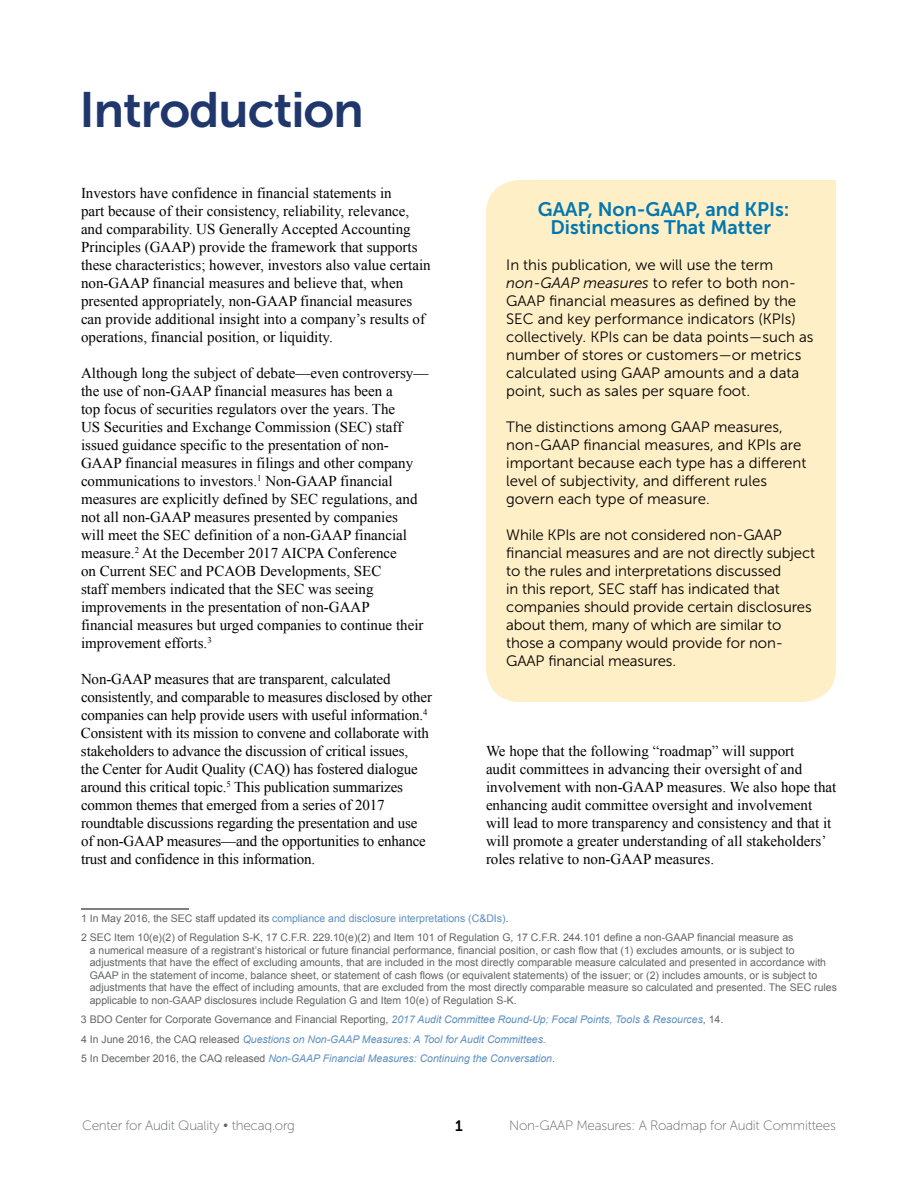
<style>
.page{position:relative;width:918px;height:1188px;background:#fff}
.page>*{position:absolute;margin:0;border:0;box-sizing:border-box;transform-origin:0 0}
.t1{font:49.5px "Museo Sans 700";letter-spacing:-.02em;color:#1f376c}
.t2{font:19.5px/18px "Museo Sans 700";color:#0077b1;text-align:center}
.t3{font:15px/18px "Times New Roman";color:#000}
.t4{font:15px/18px "Museo Sans 300";color:#000}
.t5{font:15px "Museo Sans 700";color:#000}
.t6{font:13.5px "Museo Sans 100";letter-spacing:-.02em;color:#636466}
.t7{font:10.5px/12.6px "Arial";color:#636466}
.t8{font:italic 10.5px/19.4px "Arial";color:#5c8fc0}
.s1{font-style:italic}
.s2{color:#5c8fc0}
.s3{font-style:normal;color:#636466}
</style>
<div class="page">
<hr style="left:81px;top:909px;width:108px;height:1px;background:#000">
<div style="left:486px;top:180px;width:350px;height:522px;background:#ffefc6"></div>
<h1 class="t1" style="left:80px;top:82px;width:286px">Introduction</h1>
<p class="t3" style="left:81px;top:184px;width:351px">Investors have confidence in financial statements in<br>part because of their consistency, reliability, relevance, and comparability. US Generally Accepted Accounting Principles (GAAP) provide the framework that supports these characteristics; however, investors also value certain non-GAAP financial measures and believe that, when presented appropriately, non-GAAP financial measures can provide additional insight into a company’s results of operations, financial position, or liquidity.</p>
<p class="t3" style="left:81px;top:364px;width:349px">Although long the subject of debate—even controversy— the use of non-GAAP financial measures has been a<br>top focus of securities regulators over the years. The<br>US Securities and Exchange Commission (SEC) staff issued guidance specific to the presentation of non-GAAP financial measures in filings and other company communications to investors.<sup>1</sup> Non-GAAP financial measures are explicitly defined by SEC regulations, and not all non-GAAP measures presented by companies<br>will meet the SEC definition of a non-GAAP financial measure.<sup>2</sup> At the December 2017 AICPA Conference<br>on Current SEC and PCAOB Developments, SEC<br>staff members indicated that the SEC was seeing improvements in the presentation of non-GAAP<br>financial measures but urged companies to continue their improvement efforts.<sup>3</sup></p>
<p class="t3" style="left:81px;top:670px;width:353px">Non-GAAP measures that are transparent, calculated consistently, and comparable to measures disclosed by other companies can help provide users with useful information.<sup>4<br></sup>Consistent with its mission to convene and collaborate with stakeholders to advance the discussion of critical issues,<br>the Center for Audit Quality (CAQ) has fostered dialogue around this critical topic.<sup>5</sup> This publication summarizes common themes that emerged from a series of 2017 roundtable discussions regarding the presentation and use of non-GAAP measures—and the opportunities to enhance trust and confidence in this information.</p>
<h2 class="t2" style="left:538px;top:200px;width:253px">GAAP, Non-GAAP, and KPIs:<br>Distinctions That Matter</h2>
<p class="t4" style="left:506px;top:256px;width:309px">In this publication, we will use the term <span class="s1">non-GAAP measures</span> to refer to both non-GAAP financial measures as defined by the SEC and key performance indicators (KPIs) collectively. KPIs can be data points—such as number of stores or customers—or metrics calculated using GAAP amounts and a data point, such as sales per square foot.</p>
<p class="t4" style="left:506px;top:418px;width:302px">The distinctions among GAAP measures, non-GAAP financial measures, and KPIs are important because each type has a different level of subjectivity, and different rules govern each type of measure.</p>
<p class="t4" style="left:506px;top:526px;width:310px">While KPIs are not considered non-GAAP financial measures and are not directly subject to the rules and interpretations discussed<br>in this report, SEC staff has indicated that companies should provide certain disclosures about them, many of which are similar to those a company would provide for non-GAAP financial measures.</p>
<p class="t3" style="left:486px;top:742px;width:352px">We hope that the following “roadmap” will support<br>audit committees in advancing their oversight of and involvement with non-GAAP measures. We also hope that enhancing audit committee oversight and involvement will lead to more transparency and consistency and that it will promote a greater understanding of all stakeholders’ roles relative to non-GAAP measures.</p>
<p class="t7" style="left:81px;top:908px;width:714px;line-height:19.4px">1 In May 2016, the SEC staff updated its <span class="s2">compliance and disclosure interpretations (C&amp;DIs)</span>.<br>2 SEC Item 10(e)(2) of Regulation S-K, 17 C.F.R. 229.10(e)(2) and Item 101 of Regulation G, 17 C.F.R. 244.101 define a non-GAAP financial measure as</p>
<p class="t7" style="left:90px;top:944px;width:749px">a numerical measure of a registrant’s historical or future financial performance, financial position, or cash flow that (1) excludes amounts, or is subject to adjustments that have the effect of excluding amounts, that are included in the most directly comparable measure calculated and presented in accordance with GAAP in the statement of income, balance sheet, or statement of cash flows (or equivalent statements) of the issuer; or (2) includes amounts, or is subject to adjustments that have the effect of including amounts, that are excluded from the most directly comparable measure so calculated and presented. The SEC rules applicable to non-GAAP disclosures include Regulation G and Item 10(e) of Regulation S-K.</p>
<p class="t8" style="left:81px;top:1010px;width:644px"><span class="s3">3 BDO Center for Corporate Governance and Financial Reporting,</span> 2017 Audit Committee Round-Up; Focal Points, Tools &amp; Resources<span class="s3">, 14.<br>4 In June 2016, the CAQ released</span> Questions on Non-GAAP Measures: A Tool for Audit Committees.<br><span class="s3">5 In December 2016, the CAQ released</span> Non-GAAP Financial Measures: Continuing the Conversation<span class="s3">.</span></p>
<p class="t6" style="left:82px;top:1118px;width:214px">Center for Audit Quality • thecaq.org</p>
<p class="t5" style="left:455px;top:1117px;width:9px">1</p>
<p class="t6" style="left:509px;top:1118px;width:328px">Non-GAAP Measures: A Roadmap for Audit Committees</p>
</div>
